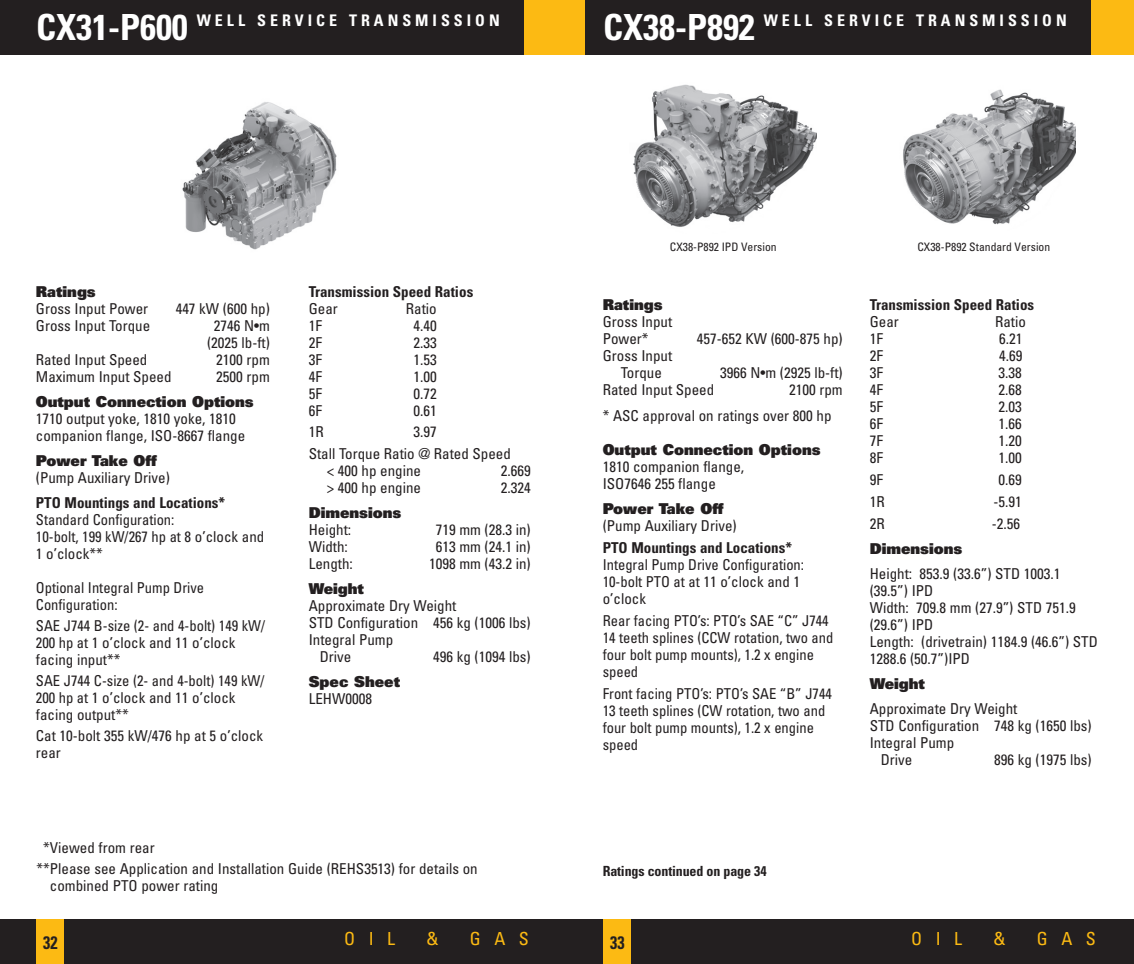
<style>
.page{position:relative;width:1134px;height:964px;background:#fff}
.page>*{position:absolute;margin:0;border:0;box-sizing:border-box;transform-origin:0 0}
.t1{font:700 condensed 36px "Univers LT Std";color:#fff}
.t2{font:condensed 18px "Univers LT Std";letter-spacing:.75em;color:#fcba13}
.t3{font:700 condensed 18px "Univers LT Std";color:#231f20;scale:.9 1}
.t4{font:700 condensed 16px "Univers LT Std";letter-spacing:.25em;color:#fff}
.t5{font:condensed 15px/17px "Univers LT Std";color:#231f20}
.t6{font:15px "Univers LT Std X Black";color:#231f20}
.t7{font:700 condensed 15px "Univers LT Std";color:#231f20}
.t8{font:700 condensed 14px "Univers LT Std";letter-spacing:-.01em;color:#231f20}
.t9{font:condensed 11.6px "Univers LT Std";color:#231f20}
.s1{color:#fff}
</style>
<div class="page">
<div style="left:0;top:0;width:567px;height:54px;background:#231f20"></div>
<div style="left:540px;top:0;width:594px;height:54px;background:#231f20"></div>
<div style="left:525px;top:0;width:60px;height:54px;background:#fcba13"></div>
<div style="left:1092px;top:0;width:42px;height:54px;background:#fcba13"></div>
<div style="left:0;top:919px;width:583px;height:45px;background:#231f20"></div>
<div style="left:540px;top:919px;width:594px;height:45px;background:#231f20"></div>
<div style="left:37px;top:919px;width:27px;height:45px;background:#fcba13"></div>
<div style="left:604px;top:919px;width:27px;height:45px;background:#fcba13"></div>
<img style="left:182px;top:102px;width:155px;height:148px">
<img style="left:633px;top:84px;width:184px;height:143px">
<img style="left:903px;top:89px;width:172px;height:136px">
<h1 class="t1" style="left:36px;top:5px;width:153px">CX31-P600</h1>
<p class="t4" style="left:197px;top:11px;width:304px">WELL SERVICE TRANSMISSION</p>
<h1 class="t1" style="left:603px;top:5px;width:153px">CX38-P892</h1>
<p class="t4" style="left:764px;top:11px;width:304px">WELL SERVICE TRANSMISSION</p>
<p class="t6" style="left:36px;top:281px;width:61px">Ratings</p>
<p class="t5" style="left:36px;top:300px;width:114px">Gross Input Power</p>
<p class="t5" style="left:176px;top:300px;width:96px">447 kW (600 hp)</p>
<p class="t5" style="left:36px;top:317px;width:116px">Gross Input Torque</p>
<p class="t5" style="left:207px;top:317px;width:64px;text-align:center">2746 N•m (2025 lb-ft)</p>
<p class="t5" style="left:36px;top:351px;width:113px">Rated Input Speed</p>
<p class="t5" style="left:216px;top:351px;width:55px">2100 rpm</p>
<p class="t5" style="left:36px;top:368px;width:137px">Maximum Input Speed</p>
<p class="t5" style="left:216px;top:368px;width:55px">2500 rpm</p>
<p class="t6" style="left:36px;top:391px;width:219px">Output Connection Options</p>
<p class="t5" style="left:36px;top:410px;width:211px">1710 output yoke, 1810 yoke, 1810 companion flange, ISO-8667 flange</p>
<p class="t6" style="left:36px;top:450px;width:123px">Power Take Off</p>
<p class="t5" style="left:36px;top:469px;width:135px">(Pump Auxiliary Drive)</p>
<p class="t7" style="left:36px;top:493px;width:191px">PTO Mountings and Locations*</p>
<p class="t5" style="left:36px;top:511px;width:230px">Standard Configuration:<br>10-bolt, 199 kW/267 hp at 8 o’clock and<br>1 o’clock**</p>
<p class="t5" style="left:36px;top:579px;width:170px">Optional Integral Pump Drive<br>Configuration:</p>
<p class="t5" style="left:36px;top:617px;width:231px">SAE J744 B-size (2- and 4-bolt) 149 kW/<br>200 hp at 1 o’clock and 11 o’clock facing input**</p>
<p class="t5" style="left:36px;top:672px;width:230px">SAE J744 C-size (2- and 4-bolt) 149 kW/<br>200 hp at 1 o’clock and 11 o’clock facing output**</p>
<p class="t5" style="left:36px;top:727px;width:229px">Cat 10-bolt 355 kW/476 hp at 5 o’clock rear</p>
<p class="t7" style="left:309px;top:282px;width:166px">Transmission Speed Ratios</p>
<p class="t5" style="left:309px;top:300px;width:31px">Gear</p>
<p class="t5" style="left:406px;top:300px;width:32px">Ratio</p>
<p class="t5" style="left:309px;top:317px;width:15px">1F</p>
<p class="t5" style="left:413px;top:317px;width:25px">4.40</p>
<p class="t5" style="left:309px;top:334px;width:15px">2F</p>
<p class="t5" style="left:413px;top:334px;width:25px">2.33</p>
<p class="t5" style="left:309px;top:351px;width:15px">3F</p>
<p class="t5" style="left:413px;top:351px;width:25px">1.53</p>
<p class="t5" style="left:309px;top:368px;width:15px">4F</p>
<p class="t5" style="left:413px;top:368px;width:25px">1.00</p>
<p class="t5" style="left:309px;top:385px;width:15px">5F</p>
<p class="t5" style="left:413px;top:385px;width:25px">0.72</p>
<p class="t5" style="left:309px;top:402px;width:15px">6F</p>
<p class="t5" style="left:413px;top:402px;width:25px">0.61</p>
<p class="t5" style="left:309px;top:423px;width:16px">1R</p>
<p class="t5" style="left:309px;top:420px;width:204px;line-height:22px;text-indent:105px">3.97<br>Stall Torque Ratio @ Rated Speed</p>
<p class="t5" style="left:327px;top:462px;width:96px">&lt; 400 hp engine</p>
<p class="t5" style="left:501px;top:462px;width:31px">2.669</p>
<p class="t5" style="left:327px;top:479px;width:96px">&gt; 400 hp engine</p>
<p class="t5" style="left:501px;top:479px;width:31px">2.324</p>
<p class="t6" style="left:309px;top:502px;width:94px">Dimensions</p>
<p class="t5" style="left:309px;top:521px;width:44px">Height:</p>
<p class="t5" style="left:436px;top:521px;width:97px">719 mm (28.3 in)</p>
<p class="t5" style="left:309px;top:538px;width:41px">Width:</p>
<p class="t5" style="left:436px;top:538px;width:97px">613 mm (24.1 in)</p>
<p class="t5" style="left:309px;top:555px;width:46px">Length:</p>
<p class="t5" style="left:429px;top:555px;width:103px">1098 mm (43.2 in)</p>
<p class="t6" style="left:309px;top:578px;width:57px">Weight</p>
<p class="t5" style="left:309px;top:597px;width:149px">Approximate Dry Weight</p>
<p class="t5" style="left:309px;top:614px;width:223px">STD Configuration 456 kg (1006 lbs)</p>
<p class="t5" style="left:309px;top:631px;width:86px">Integral Pump</p>
<p class="t5" style="left:320px;top:648px;width:33px">Drive</p>
<p class="t5" style="left:433px;top:648px;width:99px">496 kg (1094 lbs)</p>
<p class="t6" style="left:309px;top:671px;width:93px">Spec Sheet</p>
<p class="t5" style="left:309px;top:690px;width:65px">LEHW0008</p>
<p class="t5" style="left:37px;top:837px;width:443px;line-height:21px"><span class="s1">*</span>*Viewed from rear<br>**Please see Application and Installation Guide (REHS3513) for details on</p>
<p class="t5" style="left:50px;top:877px;width:170px">combined PTO power rating</p>
<p class="t9" style="left:670px;top:239px;width:108px">CX38-P892 IPD Version</p>
<p class="t9" style="left:917px;top:239px;width:134px">CX38-P892 Standard Version</p>
<p class="t6" style="left:603px;top:295px;width:61px">Ratings</p>
<p class="t5" style="left:603px;top:313px;width:71px">Gross Input<br>Power*</p>
<p class="t5" style="left:603px;top:347px;width:71px;text-align:center">Gross Input<br>Torque</p>
<p class="t5" style="left:697px;top:330px;width:147px">457-652 KW (600-875 hp)</p>
<p class="t5" style="left:720px;top:364px;width:124px">3966 N•m (2925 lb-ft)</p>
<p class="t5" style="left:603px;top:381px;width:113px">Rated Input Speed</p>
<p class="t5" style="left:603px;top:376px;width:241px;line-height:26px;text-indent:186px">2100 rpm * ASC approval on ratings over 800 hp</p>
<p class="t6" style="left:603px;top:440px;width:219px">Output Connection Options</p>
<p class="t5" style="left:603px;top:458px;width:143px">1810 companion flange,<br>ISO7646 255 flange</p>
<p class="t6" style="left:603px;top:499px;width:123px">Power Take Off</p>
<p class="t5" style="left:603px;top:517px;width:135px">(Pump Auxiliary Drive)</p>
<p class="t7" style="left:603px;top:538px;width:191px">PTO Mountings and Locations*</p>
<p class="t5" style="left:603px;top:556px;width:203px">Integral Pump Drive Configuration:<br>10-bolt PTO at at 11 o’clock and 1 o’clock</p>
<p class="t5" style="left:603px;top:612px;width:232px">Rear facing PTO’s: PTO’s SAE “C” J744<br>14 teeth splines (CCW rotation, two and four bolt pump mounts), 1.2 x engine speed</p>
<p class="t5" style="left:603px;top:685px;width:231px">Front facing PTO’s: PTO’s SAE “B” J744<br>13 teeth splines (CW rotation, two and four bolt pump mounts), 1.2 x engine speed</p>
<p class="t7" style="left:870px;top:295px;width:166px">Transmission Speed Ratios</p>
<p class="t5" style="left:870px;top:313px;width:31px">Gear</p>
<p class="t5" style="left:995px;top:313px;width:32px">Ratio</p>
<p class="t5" style="left:870px;top:330px;width:15px">1F</p>
<p class="t5" style="left:999px;top:330px;width:25px">6.21</p>
<p class="t5" style="left:870px;top:347px;width:15px">2F</p>
<p class="t5" style="left:999px;top:347px;width:25px">4.69</p>
<p class="t5" style="left:870px;top:364px;width:15px">3F</p>
<p class="t5" style="left:998px;top:364px;width:25px">3.38</p>
<p class="t5" style="left:870px;top:381px;width:15px">4F</p>
<p class="t5" style="left:998px;top:381px;width:25px">2.68</p>
<p class="t5" style="left:870px;top:398px;width:15px">5F</p>
<p class="t5" style="left:998px;top:398px;width:25px">2.03</p>
<p class="t5" style="left:870px;top:415px;width:15px">6F</p>
<p class="t5" style="left:998px;top:415px;width:25px">1.66</p>
<p class="t5" style="left:870px;top:432px;width:15px">7F</p>
<p class="t5" style="left:998px;top:432px;width:25px">1.20</p>
<p class="t5" style="left:870px;top:449px;width:15px">8F</p>
<p class="t5" style="left:998px;top:449px;width:25px">1.00</p>
<p class="t5" style="left:870px;top:471px;width:15px">9F</p>
<p class="t5" style="left:998px;top:471px;width:25px">0.69</p>
<p class="t5" style="left:870px;top:493px;width:16px">1R</p>
<p class="t5" style="left:993px;top:493px;width:30px">-5.91</p>
<p class="t5" style="left:870px;top:515px;width:16px">2R</p>
<p class="t5" style="left:992px;top:515px;width:30px">-2.56</p>
<p class="t6" style="left:870px;top:539px;width:94px">Dimensions</p>
<p class="t5" style="left:870px;top:565px;width:230px">Height: 853.9 (33.6”) STD 1003.1 (39.5”) IPD<br>Width: 709.8 mm (27.9”) STD 751.9 (29.6”) IPD<br>Length: (drivetrain) 1184.9 (46.6”) STD<br>1288.6 (50.7”)IPD</p>
<p class="t6" style="left:870px;top:674px;width:57px">Weight</p>
<p class="t5" style="left:870px;top:700px;width:149px">Approximate Dry Weight</p>
<p class="t5" style="left:870px;top:717px;width:224px">STD Configuration 748 kg (1650 lbs)</p>
<p class="t5" style="left:870px;top:734px;width:86px">Integral Pump</p>
<p class="t5" style="left:881px;top:751px;width:33px">Drive</p>
<p class="t5" style="left:994px;top:751px;width:99px">896 kg (1975 lbs)</p>
<p class="t8" style="left:603px;top:862px;width:165px">Ratings continued on page 34</p>
<p class="t3" style="left:43px;top:931px;width:17px">32</p>
<p class="t2" style="left:344px;top:927px;width:52px">OIL</p>
<p class="t2" style="left:427px;top:927px;width:14px">&amp;</p>
<p class="t2" style="left:470px;top:927px;width:61px">GAS</p>
<p class="t3" style="left:610px;top:931px;width:17px">33</p>
<p class="t2" style="left:911px;top:927px;width:52px">OIL</p>
<p class="t2" style="left:993px;top:927px;width:14px">&amp;</p>
<p class="t2" style="left:1037px;top:927px;width:61px">GAS</p>
</div>
